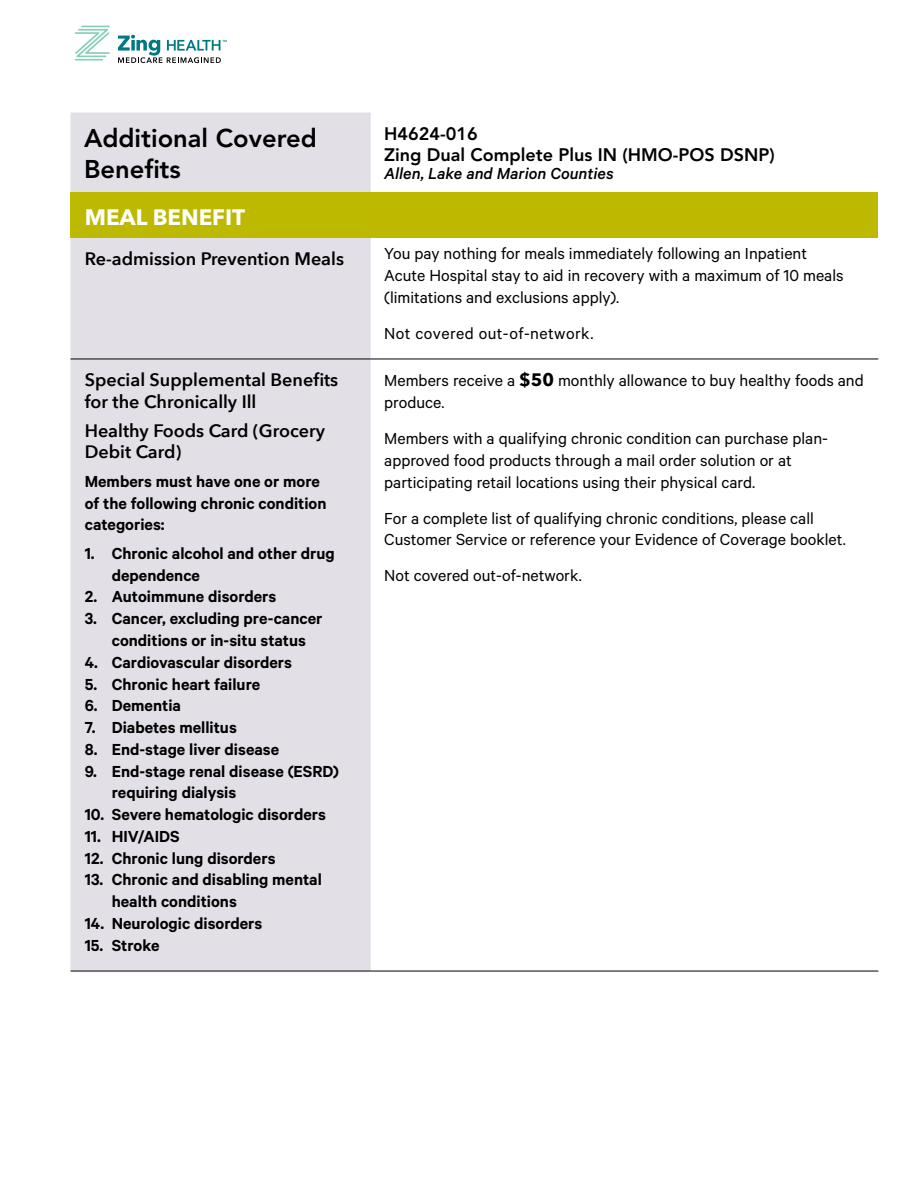
<style>
.page{position:relative;width:918px;height:1188px;background:#fff}
.page>*{position:absolute;margin:0;border:0;box-sizing:border-box;transform-origin:0 0}
.t1{font:800 25.5px/30.6px "Avenir";color:#000}
.t2{font:700 22.35px "Avenir Next";color:#fff}
.t3{font:18px/21.8px "Calibre";color:#000}
.t4{font:600 18px/21.8px "Calibre";color:#000}
.t5{font:600 18px/21.8px "Avenir Next";color:#000}
.t6{font:800 18px/21.6px "Avenir";color:#000}
.t7{font:italic 500 18px "Calibre";color:#000}
.t8{font:18px "Calibre";letter-spacing:.025em;color:#000}
.s1{font-family:"Avenir Next";font-weight:700}
</style>
<div class="page">
<hr style="left:75px;top:59px;width:28px;height:2px;background:#85ceb8">
<svg style="left:75px;top:26px;width:35px;height:31px"></svg>
<svg style="left:118px;top:35px;width:109px;height:28px"></svg>
<div style="left:70px;top:112px;width:301px;height:859px;background:#e2e0e6"></div>
<div style="left:70px;top:193px;width:808px;height:45px;background:#bdb800"></div>
<hr style="left:70px;top:971px;width:301px;height:1px;background:#000">
<hr style="left:371px;top:971px;width:507px;height:1px;background:#000">
<hr style="left:70px;top:359px;width:301px;height:1px;background:#000">
<hr style="left:371px;top:359px;width:507px;height:1px;background:#000">
<h1 class="t1" style="left:84px;top:123px;width:234px">Additional Covered<br>Benefits</h1>
<p class="t6" style="left:384px;top:123px;width:392px">H4624-016<br>Zing Dual Complete Plus IN (HMO-POS DSNP)</p>
<p class="t7" style="left:384px;top:163px;width:231px">Allen, Lake and Marion Counties</p>
<p class="t2" style="left:85px;top:197px;width:162px">MEAL BENEFIT</p>
<p class="t5" style="left:85px;top:248px;width:261px">Re-admission Prevention Meals</p>
<p class="t3" style="left:384px;top:242px;width:461px">You pay nothing for meals immediately following an Inpatient<br>Acute Hospital stay to aid in recovery with a maximum of 10 meals (limitations and exclusions apply).</p>
<p class="t8" style="left:384px;top:323px;width:211px">Not covered out-of-network.</p>
<p class="t5" style="left:85px;top:369px;width:255px">Special Supplemental Benefits for the Chronically Ill</p>
<p class="t5" style="left:85px;top:419px;width:242px">Healthy Foods Card (Grocery<br>Debit Card)</p>
<p class="t4" style="left:85px;top:470px;width:243px">Members must have one or more of the following chronic condition categories:</p>
<p class="t4" style="left:112px;top:542px;width:225px;text-indent:-27px">1. Chronic alcohol and other drug dependence</p>
<p class="t4" style="left:85px;top:585px;width:193px">2. Autoimmune disorders</p>
<p class="t4" style="left:85px;top:607px;width:239px;text-align:center">3. Cancer, excluding pre-cancer conditions or in-situ status</p>
<p class="t4" style="left:85px;top:651px;width:209px">4. Cardiovascular disorders</p>
<p class="t4" style="left:85px;top:673px;width:177px">5. Chronic heart failure</p>
<p class="t4" style="left:85px;top:694px;width:98px">6. Dementia</p>
<p class="t4" style="left:85px;top:716px;width:154px">7. Diabetes mellitus</p>
<p class="t4" style="left:85px;top:738px;width:196px">8. End-stage liver disease</p>
<p class="t4" style="left:112px;top:760px;width:229px;text-indent:-27px">9. End-stage renal disease (ESRD) requiring dialysis</p>
<p class="t4" style="left:85px;top:803px;width:243px">10. Severe hematologic disorders</p>
<p class="t4" style="left:85px;top:825px;width:96px">11. HIV/AIDS</p>
<p class="t4" style="left:85px;top:847px;width:192px">12. Chronic lung disorders</p>
<p class="t4" style="left:112px;top:868px;width:212px;text-indent:-27px">13. Chronic and disabling mental health conditions</p>
<p class="t4" style="left:85px;top:912px;width:179px">14. Neurologic disorders</p>
<p class="t4" style="left:85px;top:934px;width:76px">15. Stroke</p>
<p class="t3" style="left:384px;top:369px;width:481px">Members receive a <span class="s1">$50</span> monthly allowance to buy healthy foods and produce.</p>
<p class="t3" style="left:384px;top:427px;width:445px">Members with a qualifying chronic condition can purchase plan&shy;approved food products through a mail order solution or at participating retail locations using their physical card.</p>
<p class="t3" style="left:384px;top:507px;width:463px">For a complete list of qualifying chronic conditions, please call<br>Customer Service or reference your Evidence of Coverage booklet.</p>
<p class="t3" style="left:384px;top:564px;width:199px">Not covered out-of-network.</p>
</div>
